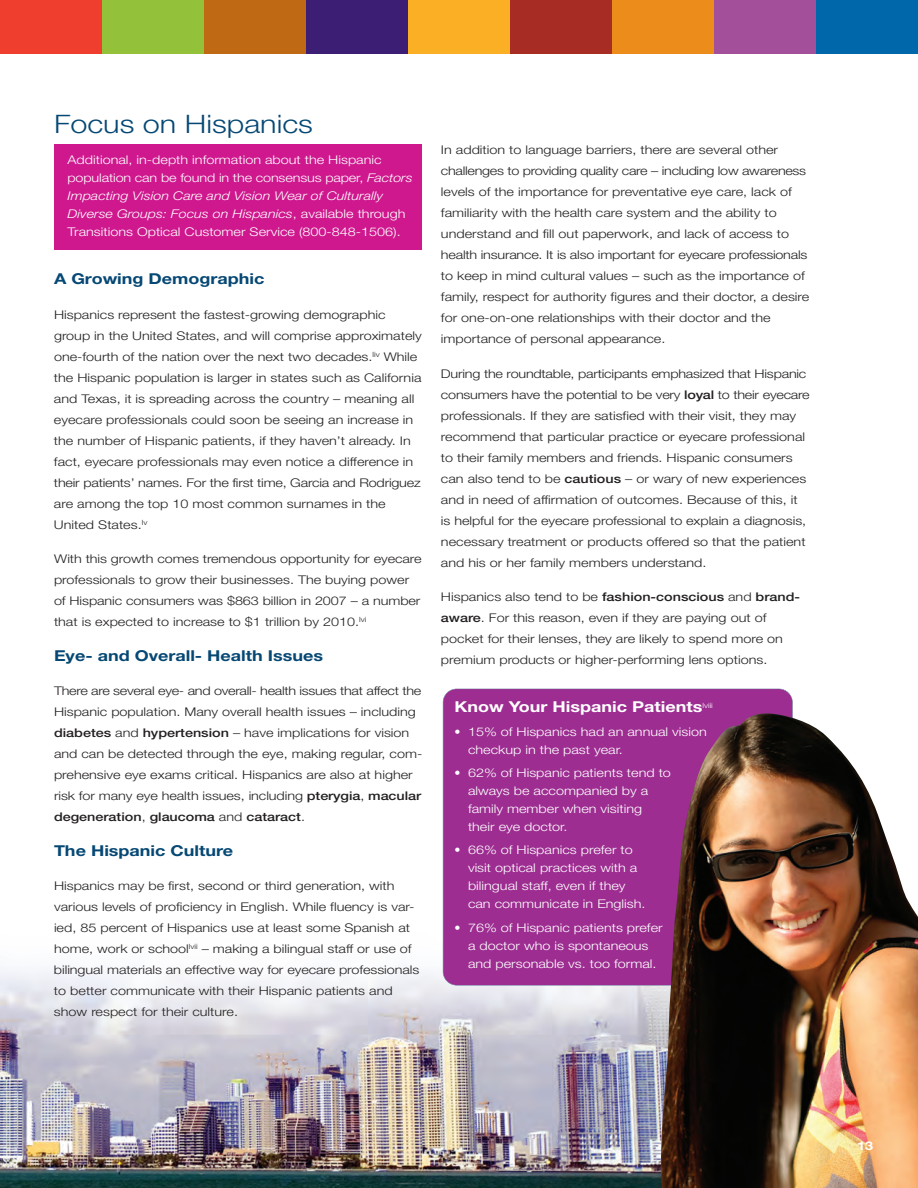
<style>
.page{position:relative;width:918px;height:1188px;background:#fff}
.page>*{position:absolute;margin:0;border:0;box-sizing:border-box;transform-origin:0 0}
.t1{font:300 25.5px "Helvetica Neue";color:#064874;scale:1.2 1}
.t2{font:700 15px "Helvetica Neue";color:#064874;scale:1.2 1}
.t3{font:700 15px "Helvetica Neue";color:#fff;scale:1.2 1}
.t4{font:300 12px/21px "Helvetica Neue";color:#231f20;scale:1.2 1}
.t5{font:300 12px/18px "Helvetica Neue";color:#fff}
.t6{font:300 12px/18px "Helvetica Neue";color:#fff;scale:1.2 1}
.t7{font:700 12px "Helvetica Neue";color:#fff;scale:1.2 1}
.s1{font-style:italic}
.s2{font-weight:500}
</style>
<div class="page">
<img style="left:0;top:850px;width:661px;height:338px">
<div style="left:54px;top:144px;width:368px;height:106px;background:#cf188e"></div>
<div style="left:443px;top:689px;width:349px;height:296px;background:#9d2d91;border-radius:14px"></div>
<div style="left:0;top:0;width:102px;height:54px;background:#ef3e2e"></div>
<div style="left:102px;top:0;width:102px;height:54px;background:#93c139"></div>
<div style="left:204px;top:0;width:102px;height:54px;background:#c06915"></div>
<div style="left:306px;top:0;width:102px;height:54px;background:#3d1e75"></div>
<div style="left:408px;top:0;width:102px;height:54px;background:#fbaf25"></div>
<div style="left:510px;top:0;width:102px;height:54px;background:#a72c24"></div>
<div style="left:612px;top:0;width:102px;height:54px;background:#eb8c1b"></div>
<div style="left:714px;top:0;width:102px;height:54px;background:#a34f99"></div>
<div style="left:816px;top:0;width:102px;height:54px;background:#0067aa"></div>
<img style="left:661px;top:713px;width:257px;height:475px">
<h1 class="t1" style="left:54px;top:108px;width:217px">Focus on Hispanics</h1>
<p class="t6" style="left:68px;top:151px;width:289px">Additional, in-depth information about the Hispanic population can be found in the consensus paper, <span class="s1">Factors Impacting Vision Care and Vision Wear of Culturally Diverse Groups: Focus on Hispanics</span>, available through Transitions Optical Customer Service (800-848-1506).</p>
<p class="t2" style="left:54px;top:270px;width:177px">A Growing Demographic</p>
<p class="t4" style="left:54px;top:304px;width:308px">Hispanics represent the fastest-growing demographic group in the United States, and will comprise approximately one-fourth of the nation over the next two decades.<sup>liv</sup> While the Hispanic population is larger in states such as California and Texas, it is spreading across the country – meaning all eyecare professionals could soon be seeing an increase in the number of Hispanic patients, if they haven’t already. In fact, eyecare professionals may even notice a difference in their patients’ names. For the first time, Garcia and Rodriguez are among the top 10 most common surnames in the United States.<sup>lv</sup></p>
<p class="t4" style="left:54px;top:548px;width:308px">With this growth comes tremendous opportunity for eyecare professionals to grow their businesses. The buying power of Hispanic consumers was $863 billion in 2007 – a number that is expected to increase to $1 trillion by 2010.<sup>lvi</sup></p>
<p class="t2" style="left:54px;top:646px;width:226px">Eye- and Overall- Health Issues</p>
<p class="t4" style="left:54px;top:680px;width:309px">There are several eye- and overall- health issues that affect the Hispanic population. Many overall health issues – including <span class="s2">diabetes</span> and <span class="s2">hypertension</span> – have implications for vision and can be detected through the eye, making regular, com&shy;prehensive eye exams critical. Hispanics are also at higher risk for many eye health issues, including <span class="s2">pterygia</span>, <span class="s2">macular degeneration</span>, <span class="s2">glaucoma</span> and <span class="s2">cataract</span>.</p>
<p class="t2" style="left:54px;top:841px;width:151px">The Hispanic Culture</p>
<p class="t4" style="left:54px;top:875px;width:306px">Hispanics may be first, second or third generation, with various levels of proficiency in English. While fluency is var&shy;ied, 85 percent of Hispanics use at least some Spanish at home, work or school<sup>lvii</sup> – making a bilingual staff or use of bilingual materials an effective way for eyecare professionals to better communicate with their Hispanic patients and show respect for their culture.</p>
<p class="t4" style="left:441px;top:139px;width:308px">In addition to language barriers, there are several other challenges to providing quality care – including low awareness levels of the importance for preventative eye care, lack of familiarity with the health care system and the ability to understand and fill out paperwork, and lack of access to health insurance. It is also important for eyecare professionals to keep in mind cultural values – such as the importance of family, respect for authority figures and their doctor, a desire for one-on-one relationships with their doctor and the importance of personal appearance.</p>
<p class="t4" style="left:441px;top:363px;width:309px">During the roundtable, participants emphasized that Hispanic consumers have the potential to be very <span class="s2">loyal</span> to their eyecare professionals. If they are satisfied with their visit, they may recommend that particular practice or eyecare professional to their family members and friends. Hispanic consumers can also tend to be <span class="s2">cautious</span> – or wary of new experiences and in need of affirmation of outcomes. Because of this, it is helpful for the eyecare professional to explain a diagnosis, necessary treatment or products offered so that the patient and his or her family members understand.</p>
<p class="t4" style="left:441px;top:586px;width:301px">Hispanics also tend to be <span class="s2">fashion-conscious</span> and <span class="s2">brand&shy;aware</span>. For this reason, even if they are paying out of pocket for their lenses, they are likely to spend more on premium products or higher-performing lens options.</p>
<p class="t3" style="left:454px;top:697px;width:217px">Know Your Hispanic Patients<sup>lviii</sup></p>
<p class="t5" style="left:468px;top:722px;width:240px;text-indent:-14px">• 15% of Hispanics had an annual vision checkup in the past year.</p>
<p class="t5" style="left:468px;top:763px;width:204px;text-indent:-14px">• 62% of Hispanic patients tend to always be accompanied by a family member when visiting their eye doctor.</p>
<p class="t5" style="left:468px;top:841px;width:179px;text-indent:-14px">• 66% of Hispanics prefer to visit optical practices with a bilingual staff, even if they can communicate in English.</p>
<p class="t5" style="left:468px;top:918px;width:196px;text-indent:-14px">• 76% of Hispanic patients prefer a doctor who is spontaneous and personable vs. too formal.</p>
<p class="t7" style="left:857px;top:1138px;width:15px">13</p>
</div>
